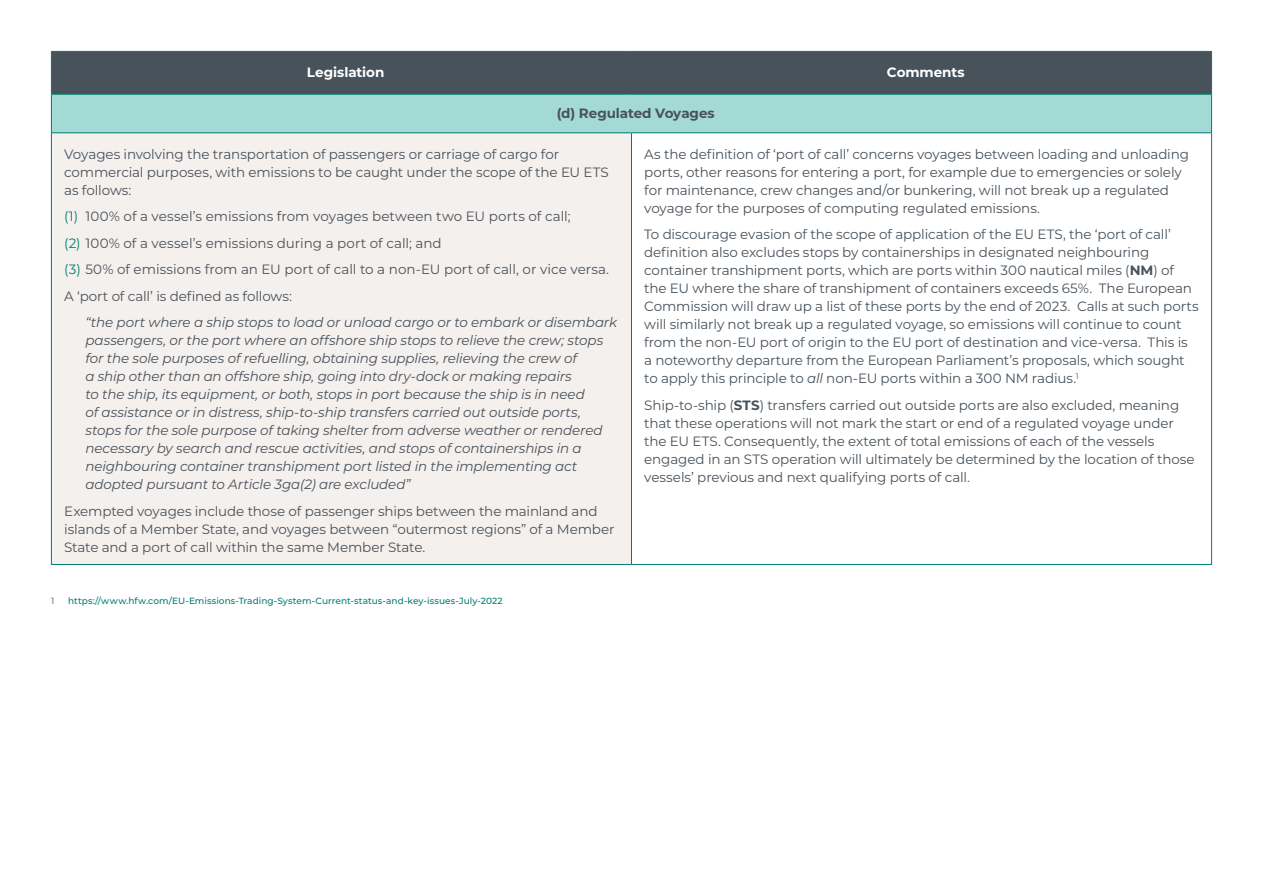
<style>
.page{position:relative;width:1263px;height:893px;background:#fff}
.page>*{position:absolute;margin:0;border:0;box-sizing:border-box;transform-origin:0 0}
.t1{font:13.5px/18px "Montserrat";letter-spacing:-.01em;color:#48525a}
.t2{font:italic 13.5px/18px "Montserrat";letter-spacing:-.01em;color:#48525a}
.t3{font:700 13.5px "Montserrat";letter-spacing:-.005em;color:#fff}
.t4{font:700 13.5px "Montserrat";letter-spacing:-.005em;color:#48525a}
.t5{font:500 9px "Montserrat";letter-spacing:.005em;color:#007f71}
.t6{font:9px "Montserrat";color:#48525a}
.s1{color:#007f71}
.s2{font-weight:700}
.s3{font-style:italic}
</style>
<div class="page">
<div style="left:52px;top:52px;width:1159px;height:42px;background:#48525a"></div>
<div style="left:51px;top:94px;width:1160px;height:39px;background:#a3dad5"></div>
<div style="left:51px;top:133px;width:580px;height:431px;background:#f4f0ee"></div>
<hr style="left:51px;top:51px;width:580px;height:1px;background:#007f71">
<hr style="left:631px;top:51px;width:581px;height:1px;background:#007f71">
<hr style="left:51px;top:94px;width:580px;height:1px;background:#007f71">
<hr style="left:631px;top:94px;width:581px;height:1px;background:#007f71">
<hr style="left:51px;top:132px;width:580px;height:1px;background:#007f71">
<hr style="left:631px;top:132px;width:581px;height:1px;background:#007f71">
<hr style="left:51px;top:564px;width:580px;height:1px;background:#007f71">
<hr style="left:631px;top:564px;width:581px;height:1px;background:#007f71">
<hr style="left:51px;top:52px;width:1px;height:42px;background:#007f71">
<hr style="left:1211px;top:52px;width:1px;height:42px;background:#007f71">
<hr style="left:631px;top:133px;width:1px;height:431px;background:#007f71">
<hr style="left:51px;top:95px;width:1px;height:37px;background:#007f71">
<hr style="left:1211px;top:95px;width:1px;height:37px;background:#007f71">
<hr style="left:51px;top:133px;width:1px;height:431px;background:#007f71">
<hr style="left:1211px;top:133px;width:1px;height:431px;background:#007f71">
<p class="t3" style="left:307px;top:63px;width:79px">Legislation</p>
<p class="t3" style="left:887px;top:63px;width:79px">Comments</p>
<p class="t4" style="left:557px;top:103px;width:159px">(d) Regulated Voyages</p>
<p class="t1" style="left:64px;top:144px;width:546px">Voyages involving the transportation of passengers or carriage of cargo for commercial purposes, with emissions to be caught under the scope of the EU ETS as follows:</p>
<p class="t1" style="left:64px;top:203px;width:546px;line-height:26.5px"><span class="s1">(1)</span> 100% of a vessel’s emissions from voyages between two EU ports of call;<br><span class="s1">(2)</span> 100% of a vessel’s emissions during a port of call; and<br><span class="s1">(3)</span> 50% of emissions from an EU port of call to a non-EU port of call, or vice versa.<br>A ‘port of call’ is defined as follows:</p>
<p class="t2" style="left:85px;top:313px;width:533px">“the port where a ship stops to load or unload cargo or to embark or disembark passengers, or the port where an offshore ship stops to relieve the crew; stops for the sole purposes of refuelling, obtaining supplies, relieving the crew of<br>a ship other than an offshore ship, going into dry-dock or making repairs<br>to the ship, its equipment, or both, stops in port because the ship is in need<br>of assistance or in distress, ship-to-ship transfers carried out outside ports, stops for the sole purpose of taking shelter from adverse weather or rendered necessary by search and rescue activities, and stops of containerships in a neighbouring container transhipment port listed in the implementing act adopted pursuant to Article 3ga(2) are excluded”</p>
<p class="t1" style="left:64px;top:501px;width:552px">Exempted voyages include those of passenger ships between the mainland and islands of a Member State, and voyages between “outermost regions” of a Member<br>State and a port of call within the same Member State.</p>
<p class="t1" style="left:644px;top:144px;width:546px">As the definition of ‘port of call’ concerns voyages between loading and unloading ports, other reasons for entering a port, for example due to emergencies or solely for maintenance, crew changes and/or bunkering, will not break up a regulated voyage for the purposes of computing regulated emissions.</p>
<p class="t1" style="left:644px;top:225px;width:556px">To discourage evasion of the scope of application of the EU ETS, the ‘port of call’ definition also excludes stops by containerships in designated neighbouring container transhipment ports, which are ports within 300 nautical miles (<span class="s2">NM</span>) of the EU where the share of transhipment of containers exceeds 65%. The European Commission will draw up a list of these ports by the end of 2023. Calls at such ports will similarly not break up a regulated voyage, so emissions will continue to count from the non-EU port of origin to the EU port of destination and vice-versa. This is a noteworthy departure from the European Parliament’s proposals, which sought to apply this principle to <span class="s3">all</span> non-EU ports within a 300 NM radius.<sup>1</sup></p>
<p class="t1" style="left:644px;top:395px;width:552px">Ship-to-ship (<span class="s2">STS</span>) transfers carried out outside ports are also excluded, meaning that these operations will not mark the start or end of a regulated voyage under the EU ETS. Consequently, the extent of total emissions of each of the vessels engaged in an STS operation will ultimately be determined by the location of those vessels’ previous and next qualifying ports of call.</p>
<p class="t6" style="left:51px;top:594px;width:5px">1</p>
<p class="t5" style="left:68px;top:594px;width:436px">https://www.hfw.com/EU-Emissions-Trading-System-Current-status-and-key-issues-July-2022</p>
</div>
